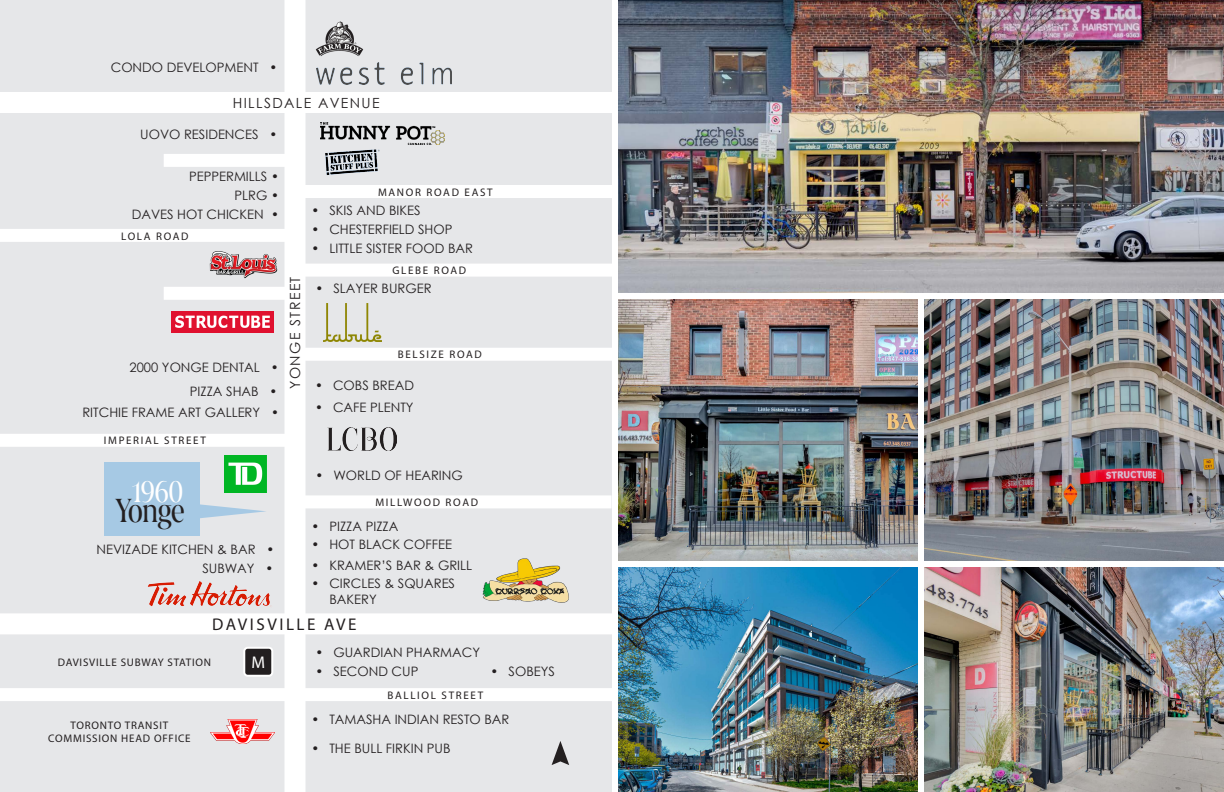
<style>
.page{position:relative;width:1224px;height:792px;background:#fff}
.page>*{position:absolute;margin:0;border:0;box-sizing:border-box;transform-origin:0 0}
.t1{font:300 35.1px "Marlide Display";letter-spacing:-.015em;color:#231f20}
.t2{font:300 31.3px "Marlide Display";color:#fff}
.t3{font:17px "Myriad Pro";letter-spacing:.15em;color:#231f20}
.t4{font:17px "Myriad Pro";color:#fff}
.t5{font:14px "Century Gothic";letter-spacing:.1em;color:#231f20}
.t6{font:13px/15.6px "Century Gothic";color:#231f20}
.t7{font:11px "Myriad Pro";letter-spacing:.145em;color:#231f20}
.t8{font:11px "Myriad Pro";letter-spacing:.07em;color:#231f20}
</style>
<div class="page">
<div style="left:0;top:0;width:612px;height:792px;background:#e6e7e9"></div>
<div style="left:284px;top:0;width:22px;height:792px;background:#fff"></div>
<div style="left:0;top:613px;width:612px;height:21px;background:#fff"></div>
<div style="left:0;top:92px;width:612px;height:21px;background:#fff"></div>
<div style="left:0;top:688px;width:612px;height:13px;background:#fff"></div>
<div style="left:294px;top:185px;width:318px;height:13px;background:#fff"></div>
<div style="left:164px;top:154px;width:131px;height:13px;background:#fff"></div>
<div style="left:0;top:434px;width:295px;height:13px;background:#fff"></div>
<div style="left:295px;top:495px;width:317px;height:13px;background:#fff"></div>
<div style="left:302px;top:348px;width:312px;height:13px;background:#fff"></div>
<div style="left:300px;top:264px;width:312px;height:13px;background:#fff"></div>
<div style="left:164px;top:287px;width:131px;height:13px;background:#fff"></div>
<div style="left:0;top:229px;width:295px;height:13px;background:#fff"></div>
<div style="left:244px;top:648px;width:28px;height:28px;background:#231f20;border-radius:3px"></div>
<div style="left:243px;top:647px;width:30px;height:30px;border:2px solid #fff;border-radius:3px"></div>
<img style="left:147px;top:581px;width:124px;height:26px">
<img style="left:316px;top:63px;width:136px;height:22px">
<img style="left:325px;top:149px;width:55px;height:26px">
<img style="left:323px;top:303px;width:59px;height:38px">
<img style="left:172px;top:312px;width:101px;height:21px">
<img style="left:225px;top:455px;width:42px;height:37px">
<img style="left:327px;top:427px;width:70px;height:23px">
<img style="left:315px;top:21px;width:48px;height:35px">
<img style="left:209px;top:251px;width:69px;height:28px">
<img style="left:320px;top:123px;width:124px;height:22px">
<img style="left:210px;top:719px;width:64px;height:24px">
<svg style="left:552px;top:741px;width:17px;height:24px"></svg>
<svg style="left:199px;top:501px;width:67px;height:21px"></svg>
<div style="left:104px;top:462px;width:95px;height:73px;background:#a6c9e4"></div>
<img style="left:618px;top:299px;width:300px;height:261px">
<img style="left:618px;top:567px;width:300px;height:225px">
<img style="left:925px;top:567px;width:299px;height:225px">
<img style="left:618px;top:0;width:606px;height:292px">
<img style="left:925px;top:299px;width:299px;height:261px">
<img style="left:482px;top:558px;width:87px;height:45px">
<p class="t6" style="left:111px;top:59px;width:168px">CONDO DEVELOPMENT •</p>
<p class="t5" style="left:233px;top:93px;width:148px">HILLSDALE AVENUE</p>
<p class="t6" style="left:140px;top:126px;width:139px">UOVO RESIDENCES •</p>
<p class="t6" style="left:189px;top:168px;width:91px">PEPPERMILLS •</p>
<p class="t6" style="left:234px;top:187px;width:46px">PLRG •</p>
<p class="t6" style="left:132px;top:206px;width:149px">DAVES HOT CHICKEN •</p>
<p class="t7" style="left:121px;top:230px;width:69px">LOLA ROAD</p>
<p class="t6" style="left:130px;top:359px;width:151px">2000 YONGE DENTAL •</p>
<p class="t6" style="left:190px;top:383px;width:89px">PIZZA SHAB •</p>
<p class="t6" style="left:82px;top:405px;width:198px">RITCHIE FRAME ART GALLERY •</p>
<p class="t7" style="left:104px;top:434px;width:103px">IMPERIAL STREET</p>
<p class="t2" style="left:132px;top:468px;width:52px">1960</p>
<p class="t1" style="left:115px;top:484px;width:71px">Yonge</p>
<p class="t6" style="left:97px;top:541px;width:179px">NEVIZADE KITCHEN &amp; BAR •</p>
<p class="t6" style="left:202px;top:560px;width:72px">SUBWAY •</p>
<p class="t5" style="left:285px;top:389px;width:114px;rotate:-90deg">YONGE STREET</p>
<p class="t7" style="left:378px;top:185px;width:116px">MANOR ROAD EAST</p>
<p class="t6" style="left:311px;top:202px;width:111px">• SKIS AND BIKES</p>
<p class="t6" style="left:311px;top:221px;width:143px">• CHESTERFIELD SHOP</p>
<p class="t6" style="left:311px;top:240px;width:163px">• LITTLE SISTER FOOD BAR</p>
<p class="t7" style="left:393px;top:264px;width:75px">GLEBE ROAD</p>
<p class="t6" style="left:315px;top:281px;width:118px">• SLAYER BURGER</p>
<p class="t7" style="left:398px;top:348px;width:86px">BELSIZE ROAD</p>
<p class="t6" style="left:315px;top:377px;width:101px">• COBS BREAD</p>
<p class="t6" style="left:315px;top:400px;width:100px">• CAFE PLENTY</p>
<p class="t6" style="left:315px;top:467px;width:149px">• WORLD OF HEARING</p>
<p class="t7" style="left:375px;top:496px;width:104px">MILLWOOD ROAD</p>
<p class="t6" style="left:311px;top:518px;width:89px">• PIZZA PIZZA</p>
<p class="t6" style="left:311px;top:537px;width:142px">• HOT BLACK COFFEE</p>
<p class="t6" style="left:329px;top:576px;width:127px;text-indent:-18px">• CIRCLES &amp; SQUARES<br>BAKERY</p>
<p class="t6" style="left:311px;top:557px;width:162px">• KRAMER’S BAR &amp; GRILL</p>
<p class="t3" style="left:212px;top:614px;width:146px">DAVISVILLE AVE</p>
<p class="t8" style="left:58px;top:655px;width:155px">DAVISVILLE SUBWAY STATION</p>
<p class="t4" style="left:251px;top:652px;width:15px">M</p>
<p class="t6" style="left:315px;top:645px;width:166px">• GUARDIAN PHARMACY</p>
<p class="t6" style="left:315px;top:663px;width:104px">• SECOND CUP</p>
<p class="t7" style="left:388px;top:688px;width:97px">BALLIOL STREET</p>
<p class="t6" style="left:491px;top:663px;width:66px">• SOBEYS</p>
<p class="t8" style="left:71px;top:718px;width:99px">TORONTO TRANSIT</p>
<p class="t8" style="left:48px;top:732px;width:144px">COMMISSION HEAD OFFICE</p>
<p class="t6" style="left:311px;top:711px;width:200px">• TAMASHA INDIAN RESTO BAR</p>
<p class="t6" style="left:311px;top:740px;width:141px">• THE BULL FIRKIN PUB</p>
</div>
